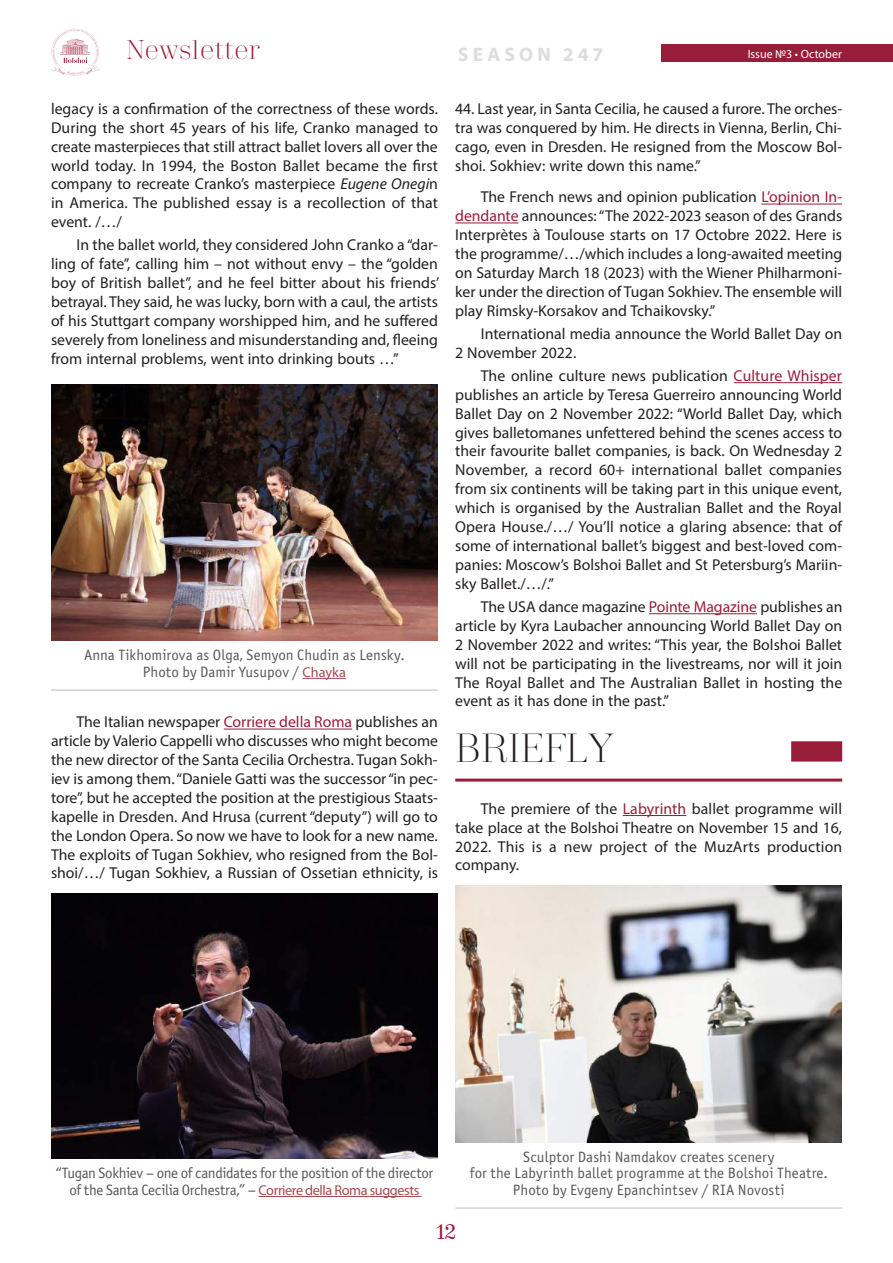
<style>
.page{position:relative;width:893px;height:1263px;background:#fff}
.page>*{position:absolute;margin:0;border:0;box-sizing:border-box;transform-origin:0 0}
.t1{font:300 40.5px "Trivia Serif";color:#231f20}
.t2{font:300 27px "Trivia Serif";color:#971d38}
.t3{font:21px "Trivia Serif 10 Demo";color:#971d38}
.t4{font:700 19.5px "Myriad Pro";letter-spacing:.22em;color:#dcdddf}
.t5{font:15.75px/18.9px "Myriad Pro";color:#231f20;text-align:justify}
.t6{font:15px/16.5px "Officina Sans Book C";color:#57585a;text-align:center}
.t7{font:15px/16.5px "Officina Sans Book C";letter-spacing:-.025em;color:#57585a;text-align:center}
.t8{font:12px "Myriad Pro";color:#fff}
.s1{font-style:italic}
.s2{font-family:"Myriad Pro";font-size:14.25px;color:#a74951}
.s3{color:#971d38}
</style>
<div class="page">
<svg style="left:51px;top:29px;width:49px;height:46px"></svg>
<div style="left:661px;top:45px;width:232px;height:17px;background:#971d38"></div>
<hr style="left:761px;top:204px;width:81px;height:1px;background:#971d38">
<hr style="left:455px;top:223px;width:63px;height:1px;background:#971d38">
<hr style="left:734px;top:382px;width:108px;height:1px;background:#971d38">
<hr style="left:649px;top:613px;width:108px;height:1px;background:#971d38">
<hr style="left:623px;top:815px;width:63px;height:1px;background:#971d38">
<hr style="left:224px;top:729px;width:128px;height:1px;background:#971d38">
<img style="left:51px;top:384px;width:387px;height:257px">
<hr style="left:51px;top:689px;width:387px;height:2px;background:#d1d2d4">
<hr style="left:303px;top:678px;width:43px;height:1px;background:#a74951">
<img style="left:51px;top:893px;width:387px;height:266px">
<hr style="left:259px;top:1196px;width:162px;height:1px;background:#a74951">
<div style="left:791px;top:741px;width:51px;height:20px;background:#971d38"></div>
<hr style="left:455px;top:778px;width:387px;height:3px;background:#971d38">
<img style="left:455px;top:885px;width:387px;height:257px">
<hr style="left:455px;top:1207px;width:387px;height:2px;background:#d1d2d4">
<h2 class="t2" style="left:126px;top:36px;width:135px">Newsletter</h2>
<p class="t8" style="left:748px;top:46px;width:96px">Issue №3 • October</p>
<p class="t4" style="left:458px;top:41px;width:147px">SEASON 247</p>
<p class="t5" style="left:51px;top:99px;width:389px">legacy is a confirmation of the correctness of these words.<br>During the short 45 years of his life, Cranko managed to create masterpieces that still attract ballet lovers all over the world today. In 1994, the Boston Ballet became the first company to recreate Cranko’s masterpiece <span class="s1">Eugene Onegi</span>n in America. The published essay is a recollection of that event. /…/</p>
<p class="t5" style="left:51px;top:235px;width:390px;text-indent:26px">In the ballet world, they considered John Cranko a “dar&shy;ling of fate”, calling him – not without envy – the “golden boy of British ballet”, and he feel bitter about his friends’ betrayal. They said, he was lucky, born with a caul, the artists of his Stuttgart company worshipped him, and he suffered severely from loneliness and misunderstanding and, fleeing from internal problems, went into drinking bouts …”</p>
<p class="t6" style="left:84px;top:647px;width:322px">Anna Tikhomirova as Olga, Semyon Chudin as Lensky.<br>Photo by Damir Yusupov / <span class="s2">Chayka</span></p>
<p class="t5" style="left:51px;top:712px;width:389px;text-indent:26px">The Italian newspaper <span class="s3">Corriere della Roma</span> publishes an article by Valerio Cappelli who discusses who might become the new director of the Santa Cecilia Orchestra. Tugan Sokh&shy;iev is among them. “Daniele Gatti was the successor “in pec&shy;tore”, but he accepted the position at the prestigious Staats&shy;kapelle in Dresden. And Hrusa (current “deputy”) will go to the London Opera. So now we have to look for a new name.<br>The exploits of Tugan Sokhiev, who resigned from the Bol&shy;shoi/…/ Tugan Sokhiev, a Russian of Ossetian ethnicity, is</p>
<p class="t5" style="left:455px;top:99px;width:388px">44. Last year, in Santa Cecilia, he caused a furore. The orches&shy;tra was conquered by him. He directs in Vienna, Berlin, Chi&shy;cago, even in Dresden. He resigned from the Moscow Bol&shy;shoi. Sokhiev: write down this name.”</p>
<p class="t5" style="left:455px;top:187px;width:389px;text-indent:26px">The French news and opinion publication <span class="s3">L’opinion In&shy;dendante</span> announces: “The 2022‑2023 season of des Grands Interprètes à Toulouse starts on 17 Octobre 2022. Here is the programme/…/which includes a long-awaited meeting on Saturday March 18 (2023) with the Wiener Philharmoni&shy;ker under the direction of Tugan Sokhiev. The ensemble will play Rimsky-Korsakov and Tchaikovsky.”</p>
<p class="t5" style="left:455px;top:324px;width:388px;text-indent:26px">International media announce the World Ballet Day on<br>2 November 2022.</p>
<p class="t5" style="left:455px;top:366px;width:388px;text-indent:26px">The online culture news publication <span class="s3">Culture Whisper </span>publishes an article by Teresa Guerreiro announcing World Ballet Day on 2 November 2022: “World Ballet Day, which gives balletomanes unfettered behind the scenes access to their favourite ballet companies, is back. On Wednesday 2<br>November, a record 60+ international ballet companies from six continents will be taking part in this unique event, which is organised by the Australian Ballet and the Royal Opera House./…/ You’ll notice a glaring absence: that of some of international ballet’s biggest and best-loved com&shy;panies: Moscow’s Bolshoi Ballet and St Petersburg’s Mariin&shy;sky Ballet./…/.”</p>
<p class="t5" style="left:455px;top:597px;width:389px;text-indent:26px">The USA dance magazine <span class="s3">Pointe Magazine</span> publishes an article by Kyra Laubacher announcing World Ballet Day on 2 November 2022 and writes: “This year, the Bolshoi Ballet will not be participating in the livestreams, nor will it join The Royal Ballet and The Australian Ballet in hosting the event as it has done in the past.”</p>
<h1 class="t1" style="left:455px;top:726px;width:160px">BRIEFLY</h1>
<p class="t5" style="left:455px;top:799px;width:389px;text-indent:26px">The premiere of the <span class="s3">Labyrinth</span> ballet programme will take place at the Bolshoi Theatre on November 15 and 16, 2022. This is a new project of the MuzArts production company.</p>
<p class="t7" style="left:56px;top:1165px;width:379px">“Tugan Sokhiev – one of candidates for the position of the director of the Santa Cecilia Orchestra,” – <span class="s2">Corriere della Roma suggests</span></p>
<p class="t6" style="left:470px;top:1148px;width:360px">Sculptor Dashi Namdakov creates scenery<br>for the Labyrinth ballet programme at the Bolshoi Theatre.<br>Photo by Evgeny Epanchintsev / RIA Novosti</p>
<h3 class="t3" style="left:437px;top:1219px;width:21px">12</h3>
</div>
